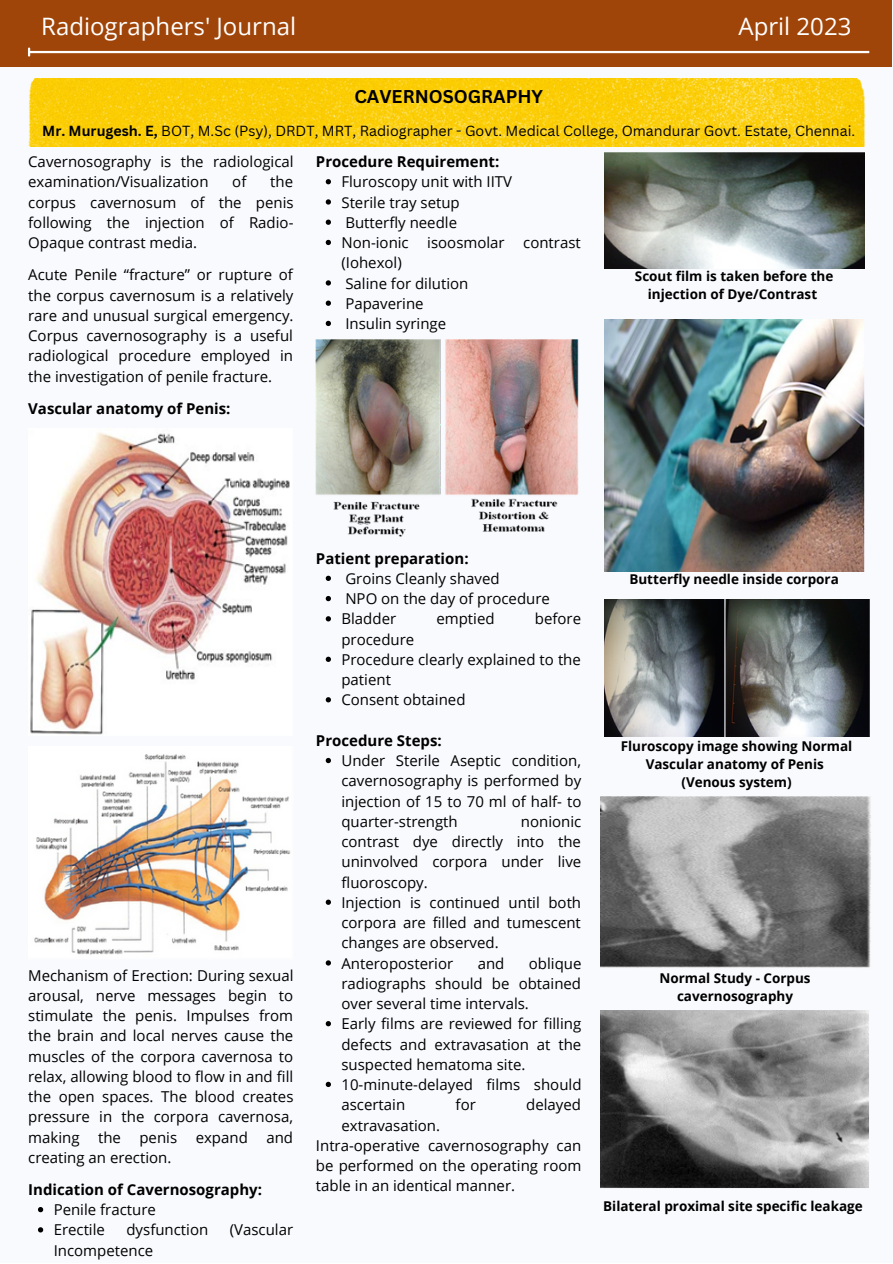
<style>
.page{position:relative;width:893px;height:1264px;background:#fff}
.page>*{position:absolute;margin:0;border:0;box-sizing:border-box;transform-origin:0 0}
.t1{font:24px "Open Sans";color:#fff}
.t2{font:700 18px "Canva Sans";color:#000}
.t3{font:15px/20.2px "Open Sans";color:#000}
.t4{font:700 15px "Open Sans";color:#000}
.t5{font:14.25px "Canva Sans";color:#000}
.t6{font:700 13.5px/18px "Open Sans";color:#000;text-align:center}
.s1{font-weight:700}
</style>
<div class="page">
<div style="left:0;top:0;width:892px;height:1262px;background:#f9fafe"></div>
<div style="left:0;top:0;width:891px;height:67px;background:#a04509"></div>
<hr style="left:30px;top:51px;width:839px;height:2px;background:#fff">
<svg style="left:28px;top:48px;width:2px;height:9px"></svg>
<img style="left:28px;top:78px;width:836px;height:69px">
<img style="left:30px;top:432px;width:260px;height:303px">
<svg style="left:38px;top:1207px;width:5px;height:5px"></svg>
<svg style="left:38px;top:1227px;width:5px;height:5px"></svg>
<img style="left:34px;top:754px;width:257px;height:201px">
<svg style="left:326px;top:179px;width:5px;height:5px"></svg>
<svg style="left:326px;top:199px;width:5px;height:6px"></svg>
<svg style="left:326px;top:219px;width:5px;height:6px"></svg>
<svg style="left:326px;top:240px;width:5px;height:5px"></svg>
<svg style="left:326px;top:280px;width:5px;height:5px"></svg>
<svg style="left:326px;top:300px;width:5px;height:6px"></svg>
<svg style="left:326px;top:321px;width:5px;height:5px"></svg>
<svg style="left:326px;top:575px;width:5px;height:6px"></svg>
<svg style="left:326px;top:596px;width:5px;height:5px"></svg>
<svg style="left:326px;top:616px;width:5px;height:5px"></svg>
<svg style="left:326px;top:656px;width:5px;height:6px"></svg>
<svg style="left:326px;top:697px;width:5px;height:5px"></svg>
<svg style="left:326px;top:758px;width:5px;height:5px"></svg>
<svg style="left:326px;top:899px;width:5px;height:5px"></svg>
<svg style="left:326px;top:960px;width:5px;height:5px"></svg>
<svg style="left:326px;top:1021px;width:5px;height:5px"></svg>
<svg style="left:326px;top:1081px;width:5px;height:6px"></svg>
<img style="left:316px;top:339px;width:263px;height:198px">
<img style="left:604px;top:153px;width:260px;height:116px">
<img style="left:604px;top:320px;width:260px;height:252px">
<img style="left:604px;top:599px;width:265px;height:137px">
<img style="left:601px;top:796px;width:270px;height:172px">
<img style="left:601px;top:1010px;width:268px;height:178px">
<h1 class="t1" style="left:41px;top:9px;width:256px">Radiographers' Journal</h1>
<h1 class="t1" style="left:738px;top:9px;width:114px">April 2023</h1>
<p class="t2" style="left:354px;top:83px;width:190px">CAVERNOSOGRAPHY</p>
<p class="t5" style="left:42px;top:120px;width:814px"><span class="s1">Mr. Murugesh. E,</span> BOT, M.Sc (Psy), DRDT, MRT, Radiographer - Govt. Medical College, Omandurar Govt. Estate, Chennai.</p>
<p class="t3" style="left:28px;top:151px;width:267px">Cavernosography is the radiological examination/Visualization</p>
<p class="t3" style="left:232px;top:171px;width:16px">of</p>
<p class="t3" style="left:28px;top:171px;width:267px;text-align:justify;text-indent:242px">the corpus cavernosum of the penis following the injection of Radio-Opaque contrast media.</p>
<p class="t3" style="left:28px;top:264px;width:267px;text-align:justify">Acute Penile “fracture” or rupture of the corpus cavernosum is a relatively rare and unusual surgical emergency.<br>Corpus cavernosography is a useful radiological procedure employed in the investigation of penile fracture.</p>
<p class="t4" style="left:28px;top:398px;width:204px">Vascular anatomy of Penis:</p>
<p class="t4" style="left:316px;top:151px;width:185px">Procedure Requirement:</p>
<p class="t3" style="left:341px;top:171px;width:241px">Fluroscopy unit with IITV<br>Sterile tray setup<br>Butterfly needle<br>Non-ionic isoosmolar contrast (Iohexol)<br>Saline for dilution<br>Papaverine<br>Insulin syringe</p>
<p class="t6" style="left:635px;top:266px;width:200px">Scout film is taken before the injection of Dye/Contrast</p>
<p class="t3" style="left:28px;top:964px;width:267px;text-align:justify">Mechanism of Erection: During sexual arousal, nerve messages begin to stimulate the penis. Impulses from the brain and local nerves cause the muscles of the corpora cavernosa to relax, allowing blood to flow in and fill the open spaces. The blood creates pressure in the corpora cavernosa, making the penis expand and creating an erection.</p>
<p class="t4" style="left:28px;top:1178px;width:235px">Indication of Cavernosography:</p>
<p class="t3" style="left:54px;top:1199px;width:104px">Penile fracture<br>Erectile</p>
<p class="t3" style="left:126px;top:1219px;width:83px">dysfunction</p>
<p class="t3" style="left:230px;top:1219px;width:65px">(Vascular</p>
<p class="t3" style="left:54px;top:1239px;width:101px">Incompetence</p>
<p class="t4" style="left:316px;top:547px;width:154px">Patient preparation:</p>
<p class="t3" style="left:341px;top:568px;width:210px">Groins Cleanly shaved<br>NPO on the day of procedure<br>Bladder</p>
<p class="t3" style="left:436px;top:608px;width:60px">emptied</p>
<p class="t3" style="left:535px;top:608px;width:48px">before</p>
<p class="t3" style="left:341px;top:628px;width:241px">procedure<br>Procedure clearly explained to the patient<br>Consent obtained</p>
<p class="t4" style="left:316px;top:730px;width:127px">Procedure Steps:</p>
<p class="t3" style="left:341px;top:750px;width:241px;text-align:justify">Under Sterile Aseptic condition, cavernosography is performed by injection of 15 to 70 ml of half- to quarter-strength</p>
<p class="t3" style="left:341px;top:811px;width:241px;text-indent:179px">nonionic contrast dye directly into the uninvolved corpora under live fluoroscopy.<br>Injection is continued until both corpora are filled and tumescent changes are observed.<br>Anteroposterior</p>
<p class="t3" style="left:341px;top:952px;width:241px;text-indent:187px">oblique radiographs should be obtained over several time intervals.<br>Early films are reviewed for filling defects and extravasation at the suspected hematoma site.<br>10-minute-delayed films should ascertain</p>
<p class="t3" style="left:477px;top:952px;width:28px">and</p>
<p class="t3" style="left:455px;top:1094px;width:22px">for</p>
<p class="t3" style="left:526px;top:1094px;width:56px">delayed</p>
<p class="t3" style="left:341px;top:1114px;width:100px">extravasation.</p>
<p class="t3" style="left:316px;top:1134px;width:267px;text-align:justify">Intra-operative cavernosography can be performed on the operating room table in an identical manner.</p>
<p class="t6" style="left:629px;top:570px;width:211px">Butterfly needle inside corpora</p>
<p class="t6" style="left:620px;top:736px;width:233px">Fluroscopy image showing Normal<br>Vascular anatomy of Penis (Venous system)</p>
<p class="t6" style="left:659px;top:968px;width:153px">Normal Study - Corpus cavernosography</p>
<p class="t6" style="left:603px;top:1196px;width:261px">Bilateral proximal site specific leakage</p>
</div>
